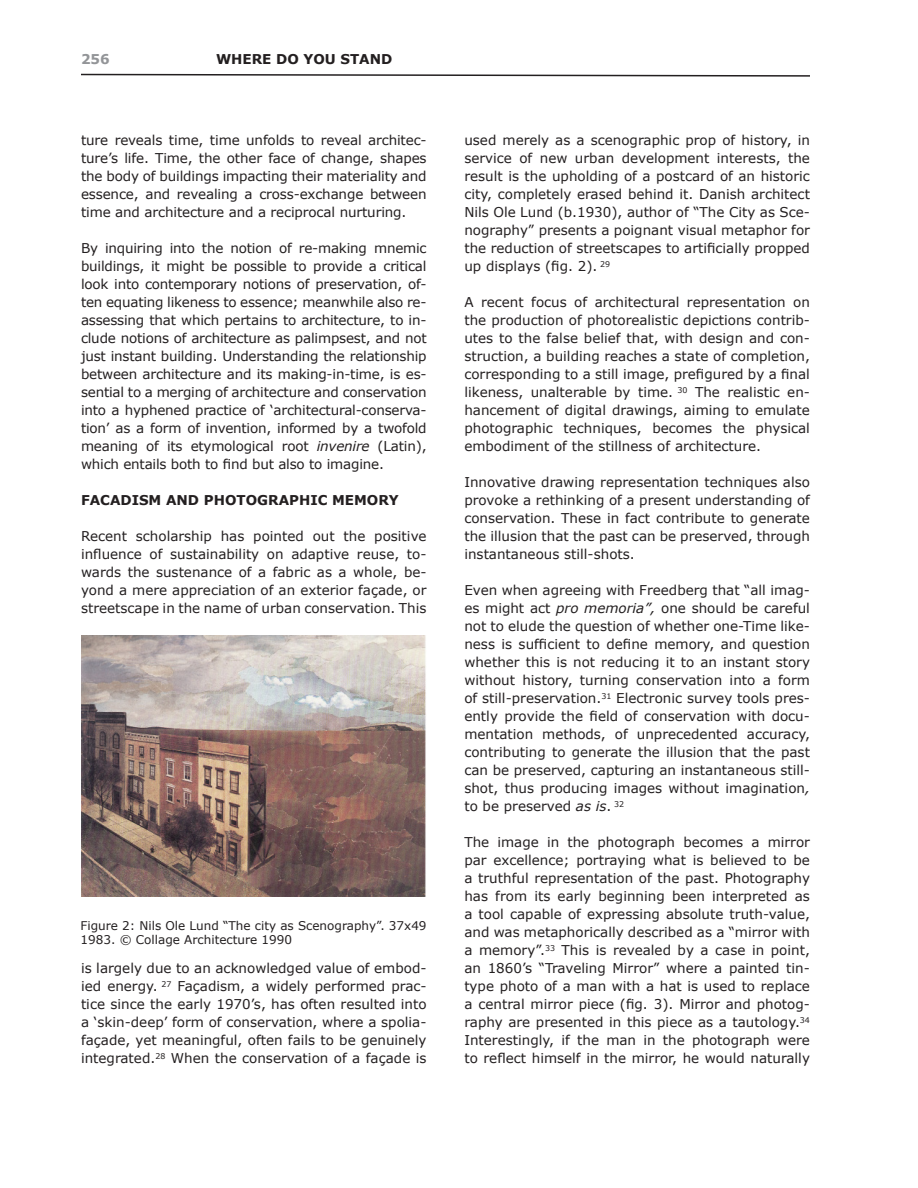
<style>
.page{position:relative;width:918px;height:1188px;background:#fff}
.page>*{position:absolute;margin:0;border:0;box-sizing:border-box;transform-origin:0 0}
.Body_Text{font:13.5px/18px "Verdana";color:#231f20;text-align:justify}
.Body_Text_Indent{font:13.5px/18px "Verdana";color:#231f20;text-align:justify}
.Body_Text-2{font:700 13.5px "Verdana";color:#231f20}
.t1{font:700 13.5px "Verdana";color:#939598}
.t2{font:12px/14.4px "Verdana";color:#231f20}
.s1{font-style:italic}
</style>
<div class="page">
<svg style="left:81px;top:73px;width:729px;height:4px"></svg>
<img style="left:81px;top:635px;width:345px;height:262px">
<p class="t1" style="left:81px;top:51px;width:30px">256</p>
<p class="Body_Text-2" style="left:216px;top:51px;width:178px">WHERE DO YOU STAND</p>
<p class="Body_Text_Indent" style="left:81px;top:131px;width:347px">ture reveals time, time unfolds to reveal architec&shy;ture’s life. Time, the other face of change, shapes the body of buildings impacting their materiality and essence, and revealing a cross-exchange between time and architecture and a reciprocal nurturing.</p>
<p class="Body_Text" style="left:81px;top:239px;width:347px">By inquiring into the notion of re-making mnemic buildings, it might be possible to provide a critical look into contemporary notions of preservation, of&shy;ten equating likeness to essence; meanwhile also re&shy;assessing that which pertains to architecture, to in&shy;clude notions of architecture as palimpsest, and not just instant building. Understanding the relationship between architecture and its making-in-time, is es&shy;sential to a merging of architecture and conservation into a hyphened practice of ‘architectural-conserva&shy;tion’ as a form of invention, informed by a twofold meaning of its etymological root <span class="s1">invenire</span> (Latin), which entails both to find but also to imagine.</p>
<p class="Body_Text-2" style="left:81px;top:492px;width:319px">FACADISM AND PHOTOGRAPHIC MEMORY</p>
<p class="Body_Text" style="left:81px;top:527px;width:347px">Recent scholarship has pointed out the positive influence of sustainability on adaptive reuse, to&shy;wards the sustenance of a fabric as a whole, be&shy;yond a mere appreciation of an exterior façade, or streetscape in the name of urban conservation. This</p>
<p class="t2" style="left:81px;top:918px;width:348px">Figure 2: Nils Ole Lund “The city as Scenography”. 37x49<br>1983. © Collage Architecture 1990</p>
<p class="Body_Text" style="left:81px;top:959px;width:347px">is largely due to an acknowledged value of embod&shy;ied energy. <sup>27</sup> Façadism, a widely performed prac&shy;tice since the early 1970’s, has often resulted into a ‘skin-deep’ form of conservation, where a spolia&shy;façade, yet meaningful, often fails to be genuinely integrated.<sup>28</sup> When the conservation of a façade is</p>
<p class="Body_Text" style="left:464px;top:131px;width:347px">used merely as a scenographic prop of history, in service of new urban development interests, the result is the upholding of a postcard of an historic city, completely erased behind it. Danish architect Nils Ole Lund (b.1930), author of “The City as Sce&shy;nography” presents a poignant visual metaphor for the reduction of streetscapes to artificially propped up displays (fig. 2). <sup>29</sup></p>
<p class="Body_Text" style="left:464px;top:293px;width:347px">A recent focus of architectural representation on the production of photorealistic depictions contrib&shy;utes to the false belief that, with design and con&shy;struction, a building reaches a state of completion, corresponding to a still image, prefigured by a final likeness, unalterable by time. <sup>30</sup> The realistic en&shy;hancement of digital drawings, aiming to emulate photographic techniques, becomes the physical embodiment of the stillness of architecture.</p>
<p class="Body_Text_Indent" style="left:464px;top:473px;width:347px">Innovative drawing representation techniques also provoke a rethinking of a present understanding of conservation. These in fact contribute to generate the illusion that the past can be preserved, through instantaneous still-shots.</p>
<p class="Body_Text_Indent" style="left:464px;top:581px;width:347px">Even when agreeing with Freedberg that “all imag&shy;es might act <span class="s1">pro memoria”,</span> one should be careful not to elude the question of whether one-Time like&shy;ness is sufficient to define memory, and question whether this is not reducing it to an instant story without history, turning conservation into a form of still-preservation.<sup>31</sup> Electronic survey tools pres&shy;ently provide the field of conservation with docu&shy;mentation methods, of unprecedented accuracy, contributing to generate the illusion that the past can be preserved, capturing an instantaneous still&shy;shot, thus producing images without imagination<span class="s1">, </span>to be preserved <span class="s1">as is</span>. <sup>32</sup></p>
<p class="Body_Text_Indent" style="left:464px;top:833px;width:347px">The image in the photograph becomes a mirror par excellence; portraying what is believed to be a truthful representation of the past. Photography has from its early beginning been interpreted as a tool capable of expressing absolute truth-value, and was metaphorically described as a “mirror with a memory”.<sup>33</sup> This is revealed by a case in point, an 1860’s “Traveling Mirror” where a painted tin&shy;type photo of a man with a hat is used to replace a central mirror piece (fig. 3). Mirror and photog&shy;raphy are presented in this piece as a tautology.<sup>34<br></sup>Interestingly, if the man in the photograph were to reflect himself in the mirror, he would naturally</p>
</div>
